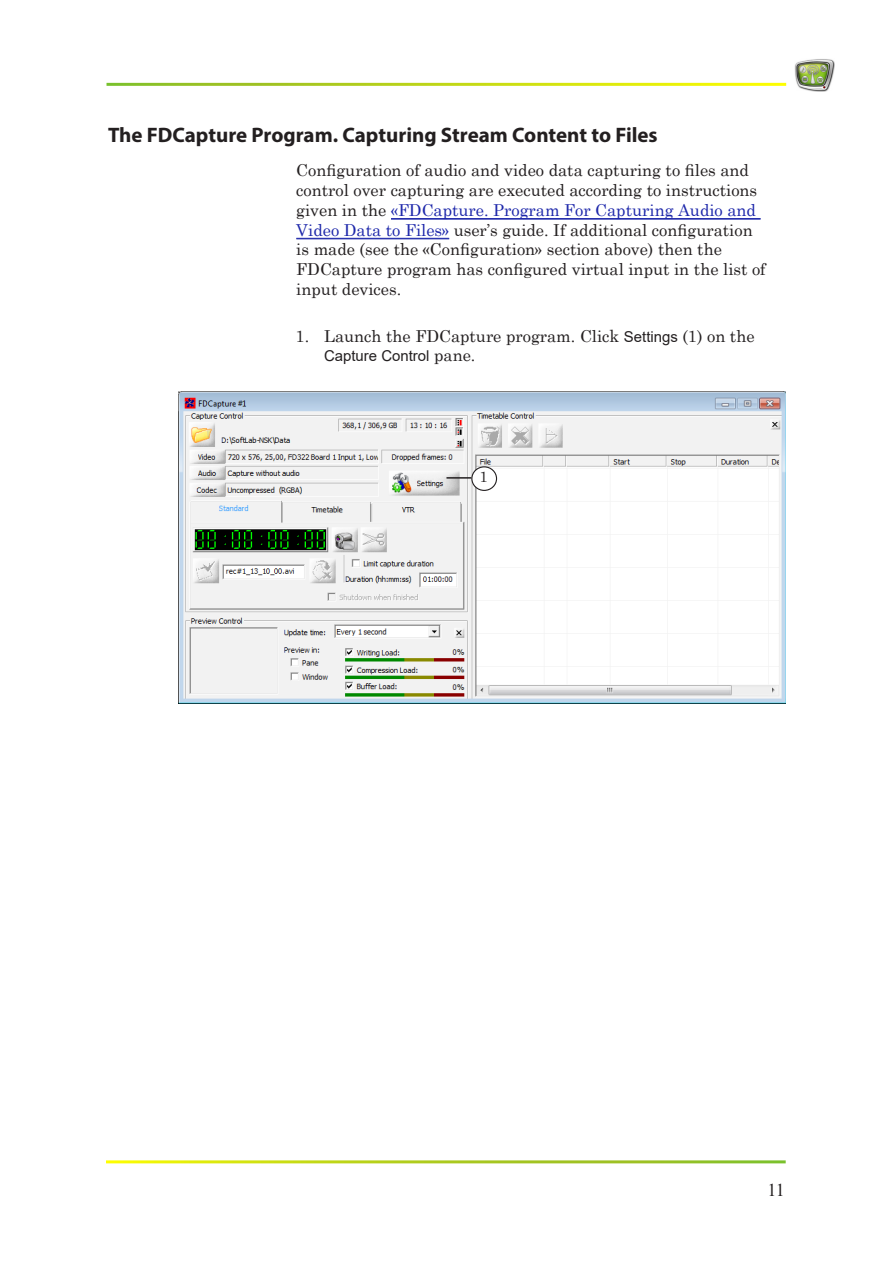
<style>
.page{position:relative;width:893px;height:1263px;background:#fff}
.page>*{position:absolute;margin:0;border:0;box-sizing:border-box;transform-origin:0 0}
.FD_Head_1{font:700 21px "Myriad Pro";color:#231f20}
.t1{font:18px "Times New Roman";color:#231f20}
.FD_Body{font:16.5px/19.8px "Century Schoolbook";color:#231f20}
.FD_List{font:16.5px "Century Schoolbook";color:#231f20}
.FD_List-2{font:15px "Arial";color:#231f20}
.t2{font:15px "Century Schoolbook";color:#231f20}
.s1{color:#1d27aa}
.s2{font-family:"Arial";font-size:15px}
.s3{font-family:"Century Schoolbook";font-size:16.5px}
</style>
<div class="page">
<img style="left:794px;top:59px;width:41px;height:32px">
<hr style="left:391px;top:218px;width:370px;height:1px;background:#1d27aa">
<hr style="left:391px;top:219px;width:370px;height:1px;background:#1d27aa">
<hr style="left:296px;top:238px;width:153px;height:1px;background:#1d27aa">
<hr style="left:296px;top:239px;width:153px;height:1px;background:#1d27aa">
<img style="left:179px;top:391px;width:607px;height:312px">
<div style="left:472px;top:467px;width:24px;height:23px;background:#fff;border-radius:50%"></div>
<div style="left:471px;top:466px;width:26px;height:25px;border:1px solid #231f20;border-radius:50%"></div>
<hr style="left:446px;top:477px;width:25px;height:2px;background:#231f20">
<p class="FD_Head_1" style="left:108px;top:121px;width:551px">The FDCapture Program. Capturing Stream Content to Files</p>
<p class="FD_Body" style="left:296px;top:159px;width:471px">Configuration of audio and video data capturing to files and control over capturing are executed according to instructions given in the <span class="s1">«FDCapture. Program For Capturing Audio and Video Data to Files»</span> user’s guide. If additional configuration is made (see the «Configuration» section above) then the FDCapture program has configured virtual input in the list of input devices.</p>
<p class="FD_List" style="left:296px;top:322px;width:461px">1. Launch the FDCapture program. Click <span class="s2">Settings</span> (1) on the</p>
<p class="FD_List-2" style="left:324px;top:346px;width:153px">Capture Control <span class="s3">pane.</span></p>
<p class="t2" style="left:479px;top:463px;width:10px">1</p>
<p class="t1" style="left:768px;top:1177px;width:19px">11</p>
</div>
